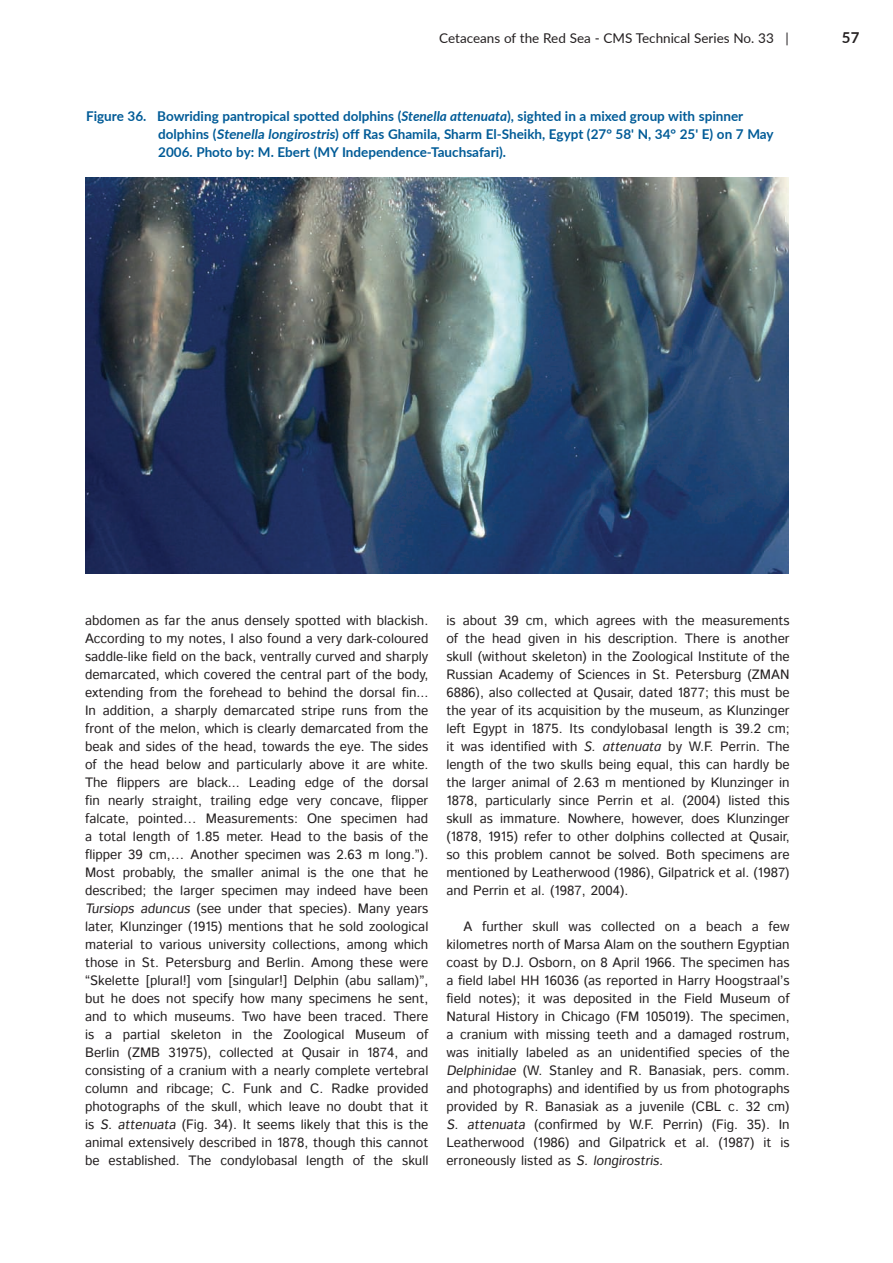
<style>
.page{position:relative;width:893px;height:1263px;background:#fff}
.page>*{position:absolute;margin:0;border:0;box-sizing:border-box;transform-origin:0 0}
.t1{font:700 15px "Lato";color:#231f20}
.cetacea_body_einzug{font:13.5px/18px "Istok";color:#231f20;text-align:justify}
.Flyways_Table_Übersc{font:700 13.5px "Lato";color:#005b97}
.t2{font:13.5px "Lato";color:#231f20}
.s1{font-style:italic}
</style>
<div class="page">
<img style="left:85px;top:178px;width:703px;height:395px">
<p class="t2" style="left:439px;top:28px;width:351px">Cetaceans of the Red Sea - CMS Technical Series No. 33 |</p>
<p class="t1" style="left:842px;top:26px;width:19px">57</p>
<p class="Flyways_Table_Übersc" style="left:86px;top:106px;width:659px">Figure 36. Bowriding pantropical spotted dolphins (<span class="s1">Stenella attenuata</span>), sighted in a mixed group with spinner</p>
<p class="Flyways_Table_Übersc" style="left:158px;top:124px;width:617px">dolphins (Stenella longirostris) off Ras Ghamila, Sharm El-Sheikh, Egypt (27° 58' N, 34° 25' E) on 7 May</p>
<p class="Flyways_Table_Übersc" style="left:158px;top:142px;width:349px">2006. Photo by: M. Ebert (MY Independence-Tauchsafari).</p>
<p class="cetacea_body_einzug" style="left:85px;top:612px;width:345px">abdomen as far the anus densely spotted with blackish.<br>According to my notes, I also found a very dark-coloured saddle-like field on the back, ventrally curved and sharply demarcated, which covered the central part of the body, extending from the forehead to behind the dorsal fin...<br>In addition, a sharply demarcated stripe runs from the front of the melon, which is clearly demarcated from the beak and sides of the head, towards the eye. The sides of the head below and particularly above it are white.<br>The flippers are black... Leading edge of the dorsal fin nearly straight, trailing edge very concave, flipper falcate, pointed… Measurements: One specimen had a total length of 1.85 meter. Head to the basis of the flipper 39 cm,… Another specimen was 2.63 m long.”).<br>Most probably, the smaller animal is the one that he described; the larger specimen may indeed have been Tursiops aduncus (see under that species). Many years later, Klunzinger (1915) mentions that he sold zoological material to various university collections, among which those in St. Petersburg and Berlin. Among these were “Skelette [plural!] vom [singular!] Delphin (abu sallam)”, but he does not specify how many specimens he sent, and to which museums. Two have been traced. There is a partial skeleton in the Zoological Museum of Berlin (ZMB 31975), collected at Qusair in 1874, and consisting of a cranium with a nearly complete vertebral column and ribcage; C. Funk and C. Radke provided photographs of the skull, which leave no doubt that it is S. attenuata (Fig. 34). It seems likely that this is the animal extensively described in 1878, though this cannot be established. The condylobasal length of the skull</p>
<p class="cetacea_body_einzug" style="left:446px;top:612px;width:345px">is about 39 cm, which agrees with the measurements of the head given in his description. There is another skull (without skeleton) in the Zoological Institute of the Russian Academy of Sciences in St. Petersburg (ZMAN 6886), also collected at Qusair, dated 1877; this must be the year of its acquisition by the museum, as Klunzinger left Egypt in 1875. Its condylobasal length is 39.2 cm; it was identified with <span class="s1">S. attenuata</span> by W.F. Perrin. The length of the two skulls being equal, this can hardly be the larger animal of 2.63 m mentioned by Klunzinger in 1878, particularly since Perrin et al. (2004) listed this skull as immature. Nowhere, however, does Klunzinger (1878, 1915) refer to other dolphins collected at Qusair, so this problem cannot be solved. Both specimens are mentioned by Leatherwood (1986), Gilpatrick et al. (1987) and Perrin et al. (1987, 2004).</p>
<p class="cetacea_body_einzug" style="left:446px;top:918px;width:345px;text-indent:17px">A further skull was collected on a beach a few kilometres north of Marsa Alam on the southern Egyptian coast by D.J. Osborn, on 8 April 1966. The specimen has a field label HH 16036 (as reported in Harry Hoogstraal’s field notes); it was deposited in the Field Museum of Natural History in Chicago (FM 105019). The specimen, a cranium with missing teeth and a damaged rostrum, was initially labeled as an unidentified species of the Delphinidae (W. Stanley and R. Banasiak, pers. comm. and photographs) and identified by us from photographs provided by R. Banasiak as a juvenile (CBL c. 32 cm)<br>S. attenuata (confirmed by W.F. Perrin) (Fig. 35). In Leatherwood (1986) and Gilpatrick et al. (1987) it is erroneously listed as S. longirostris.</p>
</div>
